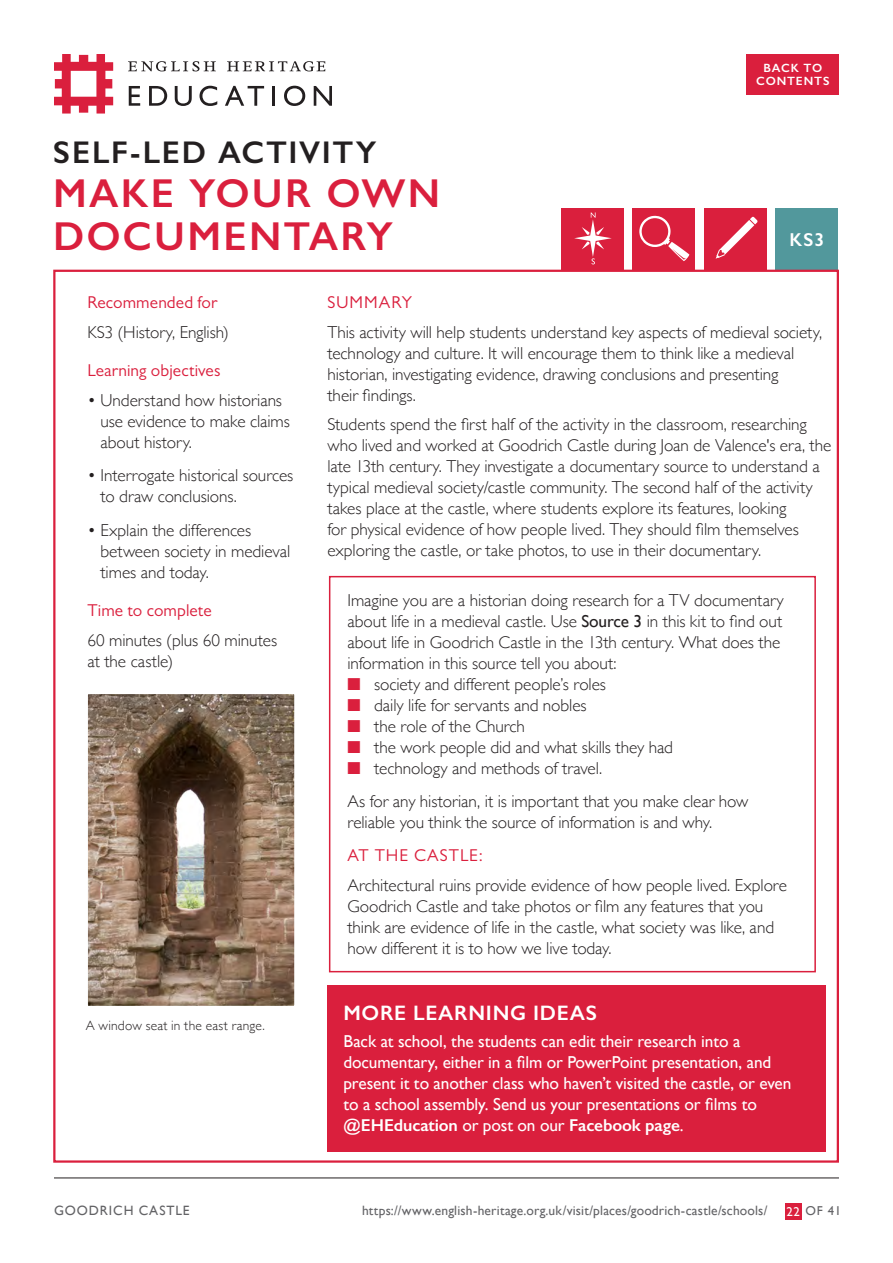
<style>
.page{position:relative;width:893px;height:1263px;background:#fff}
.page>*{position:absolute;margin:0;border:0;box-sizing:border-box;transform-origin:0 0}
.Main_Heading{font:600 40.5px/43.5px "Gill Sans";letter-spacing:.05em;color:#da1f3d}
.Main_Heading-2{font:600 31.5px "Gill Sans";letter-spacing:.055em;color:#231f20}
.Learning_Ideas_Headi{font:600 21px "Gill Sans";letter-spacing:.03em;color:#fff}
.t1{font:600 18.75px "Gill Sans";color:#fff}
.New_Body_copy{font:300 17.25px/21px "Gill Sans";letter-spacing:-.005em;color:#231f20}
.Body_copy{font:300 17.25px/21px "Gill Sans";letter-spacing:-.005em;color:#231f20}
.New_Body_copy-2{font:17.25px/21px "Gill Sans";letter-spacing:-.005em;color:#fff}
.Subheading-Ochre{font:17.25px "Gill Sans MT Std";letter-spacing:.01em;color:#da1f3d}
.Subheading-Ochre-2{font:17.25px "Gill Sans MT Std";letter-spacing:.06em;color:#da1f3d}
.t2{font:13.5px "Gill Sans";letter-spacing:.015em;color:#636366}
.Captions{font:300 13.5px "Gill Sans";letter-spacing:.015em;color:#231f20}
.t3{font:13.5px "Gill Sans";letter-spacing:.07em;color:#636366}
.t4{font:12.9px "Gill Sans";color:#636366}
.t5{font:600 12px/13.5px "Gill Sans";letter-spacing:.065em;color:#fff;text-align:center}
.s1{font-weight:400}
.s2{color:#da1f3d}
.s3{font-weight:600}
.s4{color:#fff}
</style>
<div class="page">
<hr style="left:54px;top:1177px;width:785px;height:1px;background:#231f20">
<div style="left:785px;top:1203px;width:16px;height:16px;background:#da1f3d"></div>
<div style="left:561px;top:208px;width:62px;height:63px;background:#da1f3d"></div>
<svg style="left:574px;top:212px;width:38px;height:52px"></svg>
<div style="left:632px;top:208px;width:63px;height:63px;background:#da1f3d"></div>
<svg style="left:639px;top:216px;width:50px;height:45px"></svg>
<div style="left:704px;top:208px;width:62px;height:62px;background:#da1f3d"></div>
<svg style="left:716px;top:217px;width:42px;height:42px"></svg>
<div style="left:775px;top:208px;width:63px;height:63px;background:#52989c"></div>
<svg style="left:128px;top:61px;width:88px;height:10px"></svg>
<svg style="left:227px;top:61px;width:98px;height:10px"></svg>
<svg style="left:54px;top:54px;width:59px;height:60px"></svg>
<svg style="left:129px;top:86px;width:11px;height:20px"></svg>
<svg style="left:149px;top:86px;width:18px;height:20px"></svg>
<svg style="left:175px;top:86px;width:17px;height:20px"></svg>
<svg style="left:200px;top:86px;width:17px;height:20px"></svg>
<svg style="left:225px;top:86px;width:39px;height:20px"></svg>
<hr style="left:272px;top:86px;width:3px;height:20px;background:#231f20">
<svg style="left:284px;top:86px;width:21px;height:20px"></svg>
<svg style="left:314px;top:86px;width:18px;height:20px"></svg>
<div style="left:747px;top:54px;width:92px;height:40px;background:#da1f3d"></div>
<div style="left:329px;top:576px;width:487px;height:396px;border:2px solid #da1f3d"></div>
<img style="left:89px;top:695px;width:204px;height:310px">
<div style="left:83px;top:689px;width:216px;height:322px;border:5px solid #fff"></div>
<div style="left:327px;top:985px;width:499px;height:166px;background:#da1f3d"></div>
<p class="Main_Heading-2" style="left:53px;top:133px;width:325px">SELF-LED ACTIVITY</p>
<p class="Main_Heading" style="left:53px;top:171px;width:388px">MAKE YOUR OWN<br>DOCUMENTARY</p>
<p class="t5" style="left:756px;top:61px;width:75px">BACK TO<br>CONTENTS</p>
<p class="t1" style="left:790px;top:228px;width:36px">KS3</p>
<p class="Subheading-Ochre" style="left:87px;top:293px;width:131px">Recommended for</p>
<p class="New_Body_copy" style="left:87px;top:321px;width:143px">KS3 (History, English)</p>
<p class="Subheading-Ochre" style="left:87px;top:360px;width:135px">Learning objectives</p>
<p class="New_Body_copy" style="left:100px;top:389px;width:191px;text-indent:-13px">• Understand how historians use evidence to make claims about history.</p>
<p class="New_Body_copy" style="left:100px;top:464px;width:194px;text-indent:-13px">• Interrogate historical sources to draw conclusions.</p>
<p class="New_Body_copy" style="left:100px;top:519px;width:191px;text-indent:-13px">• Explain the differences between society in medieval times and today.</p>
<p class="Subheading-Ochre" style="left:87px;top:600px;width:126px">Time to complete</p>
<p class="New_Body_copy" style="left:87px;top:629px;width:191px">60 minutes (plus 60 minutes at the castle)</p>
<p class="Captions" style="left:86px;top:1015px;width:180px">A window seat in the east range.</p>
<p class="Subheading-Ochre-2" style="left:327px;top:292px;width:86px">SUMMARY</p>
<p class="New_Body_copy" style="left:327px;top:321px;width:496px">This activity will help students understand key aspects of medieval society, technology and culture. It will encourage them to think like a medieval historian, investigating evidence, drawing conclusions and presenting<br>their findings.</p>
<p class="New_Body_copy" style="left:327px;top:413px;width:506px">Students spend the first half of the activity in the classroom, researching who lived and worked at Goodrich Castle during Joan de Valence's era, the late 13th century. They investigate a documentary source to understand a typical medieval society/castle community. The second half of the activity takes place at the castle, where students explore its features, looking<br>for physical evidence of how people lived. They should film themselves exploring the castle, or take photos, to use in their documentary.</p>
<p class="Body_copy" style="left:347px;top:589px;width:438px">Imagine you are a historian doing research for a TV documentary about life in a medieval castle. Use <span class="s1">Source 3</span> in this kit to find out about life in Goodrich Castle in the 13th century. What does the information in this source tell you about:</p>
<p class="Body_copy" style="left:347px;top:673px;width:260px"><span class="s2">■</span> society and different people’s roles</p>
<p class="Body_copy" style="left:347px;top:694px;width:241px"><span class="s2">■</span> daily life for servants and nobles</p>
<p class="Body_copy" style="left:347px;top:715px;width:179px"><span class="s2">■</span> the role of the Church</p>
<p class="Body_copy" style="left:347px;top:736px;width:327px"><span class="s2">■</span> the work people did and what skills they had</p>
<p class="Body_copy" style="left:347px;top:757px;width:256px"><span class="s2">■</span> technology and methods of travel.</p>
<p class="Body_copy" style="left:347px;top:790px;width:402px">As for any historian, it is important that you make clear how reliable you think the source of information is and why.</p>
<p class="Subheading-Ochre-2" style="left:347px;top:846px;width:137px">AT THE CASTLE:</p>
<p class="Body_copy" style="left:347px;top:874px;width:441px">Architectural ruins provide evidence of how people lived. Explore Goodrich Castle and take photos or film any features that you think are evidence of life in the castle, what society was like, and how different it is to how we live today.</p>
<p class="Learning_Ideas_Headi" style="left:343px;top:1000px;width:255px">MORE LEARNING IDEAS</p>
<p class="New_Body_copy-2" style="left:343px;top:1030px;width:449px">Back at school, the students can edit their research into a documentary, either in a film or PowerPoint presentation, and present it to another class who haven’t visited the castle, or even to a school assembly. Send us your presentations or films to <span class="s3">@EHEducation</span> or post on our <span class="s3">Facebook page</span>.</p>
<p class="t3" style="left:54px;top:1203px;width:137px">GOODRICH CASTLE</p>
<p class="t2" style="left:362px;top:1203px;width:407px">https://www.english-heritage.org.uk/visit/places/goodrich-castle/schools/</p>
<p class="t4" style="left:787px;top:1203px;width:56px"><span class="s4">22</span> OF 41</p>
</div>
